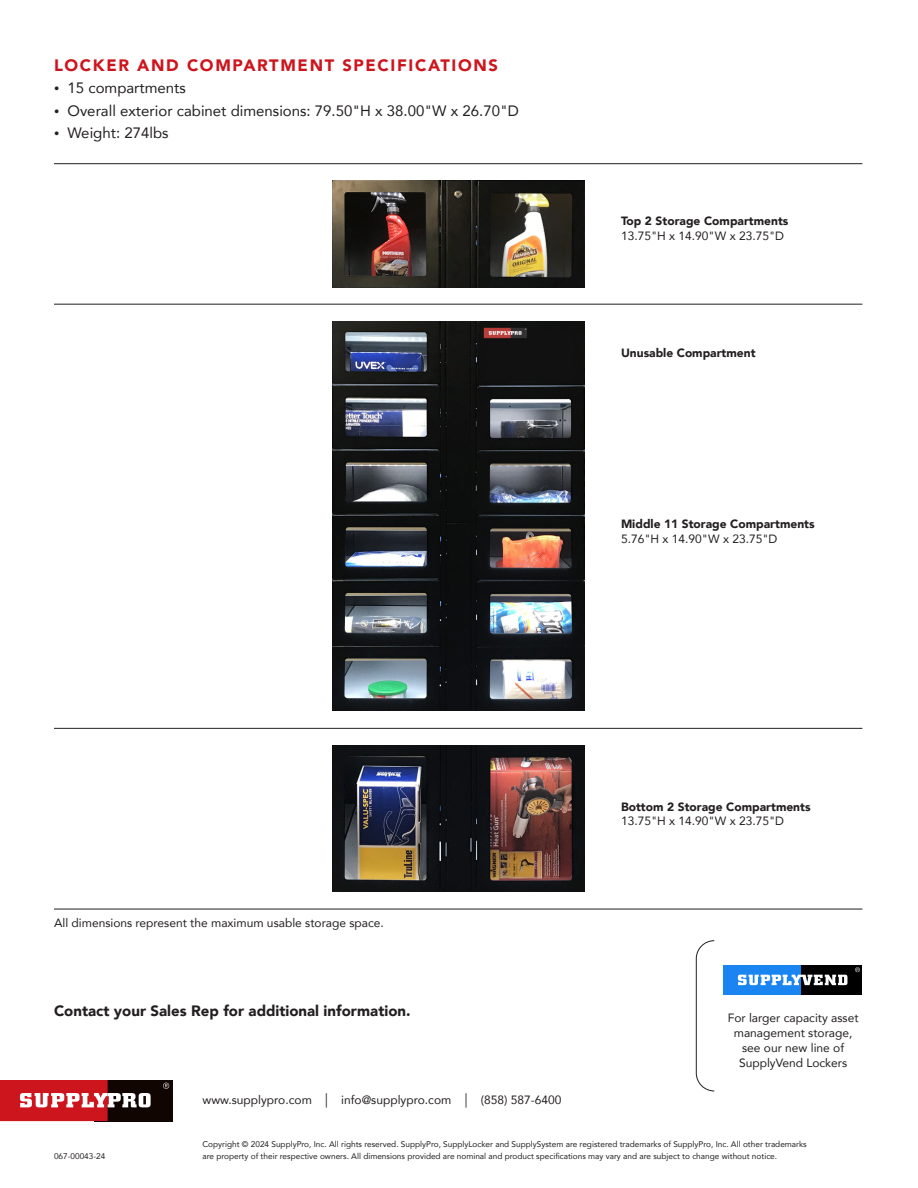
<style>
.page{position:relative;width:918px;height:1188px;background:#fff}
.page>*{position:absolute;margin:0;border:0;box-sizing:border-box;transform-origin:0 0}
.t1{font:900 16.5px "Avenir";letter-spacing:.1em;color:#cd151d}
.t2{font:15px "Avenir";color:#231f20}
.t3{font:900 15px "Avenir";color:#231f20}
.t4{font:12px/15px "Avenir";color:#231f20;text-align:center}
.t5{font:900 12px "Avenir";color:#231f20}
.t6{font:8.25px "Avenir";color:#231f20}
.s1{font-size:10.5px}
.s2{font-size:14.4px}
</style>
<div class="page">
<hr style="left:54px;top:163px;width:808px;height:1px;background:#231f20">
<hr style="left:54px;top:304px;width:808px;height:1px;background:#231f20">
<hr style="left:54px;top:728px;width:808px;height:1px;background:#231f20">
<hr style="left:54px;top:909px;width:808px;height:1px;background:#231f20">
<div style="left:108px;top:1080px;width:64px;height:41px;background:#110501"></div>
<svg style="left:0;top:1080px;width:151px;height:41px"></svg>
<svg style="left:163px;top:1083px;width:6px;height:6px"></svg>
<svg style="left:696px;top:940px;width:19px;height:152px"></svg>
<div style="left:801px;top:965px;width:61px;height:30px;background:#000"></div>
<div style="left:724px;top:965px;width:77px;height:30px;background:#1a85f0"></div>
<svg style="left:738px;top:975px;width:109px;height:10px"></svg>
<svg style="left:855px;top:967px;width:5px;height:5px"></svg>
<img style="left:332px;top:181px;width:252px;height:106px">
<img style="left:332px;top:745px;width:252px;height:147px">
<img style="left:332px;top:321px;width:252px;height:389px">
<p class="t1" style="left:54px;top:51px;width:446px">LOCKER AND COMPARTMENT SPECIFICATIONS</p>
<p class="t2" style="left:54px;top:76px;width:133px"><span class="s1">•</span> 15 compartments</p>
<p class="t2" style="left:54px;top:98px;width:466px"><span class="s1">•</span> Overall exterior cabinet dimensions: 79.50"H x 38.00"W x 26.70"D</p>
<p class="t2" style="left:54px;top:121px;width:116px"><span class="s1">•</span> Weight: 274lbs</p>
<p class="t5" style="left:621px;top:211px;width:169px">Top 2 Storage Compartments</p>
<p class="t4" style="left:621px;top:228px;width:165px">13.75"H x 14.90"W x 23.75"D</p>
<p class="t5" style="left:621px;top:342px;width:136px">Unusable Compartment</p>
<p class="t5" style="left:621px;top:514px;width:195px">Middle 11 Storage Compartments</p>
<p class="t4" style="left:621px;top:531px;width:158px">5.76"H x 14.90"W x 23.75"D</p>
<p class="t4" style="left:54px;top:915px;width:331px">All dimensions represent the maximum usable storage space.</p>
<p class="t3" style="left:54px;top:998px;width:358px">Contact your Sales Rep for additional information.</p>
<p class="t5" style="left:621px;top:796px;width:191px">Bottom 2 Storage Compartments</p>
<p class="t4" style="left:621px;top:813px;width:165px">13.75"H x 14.90"W x 23.75"D</p>
<p class="t4" style="left:728px;top:1010px;width:132px">For larger capacity asset management storage, see our new line of<br>SupplyVend Lockers</p>
<p class="t4" style="left:202px;top:1092px;width:360px">www.supplypro.com <span class="s2">|</span> info@supplypro.com <span class="s2">|</span> (858) 587-6400</p>
<p class="t6" style="left:202px;top:1138px;width:606px">Copyright © 2024 SupplyPro, Inc. All rights reserved. SupplyPro, SupplyLocker and SupplySystem are registered trademarks of SupplyPro, Inc. All other trademarks</p>
<p class="t6" style="left:54px;top:1150px;width:53px">067-00043-24</p>
<p class="t6" style="left:202px;top:1150px;width:576px">are property of their respective owners. All dimensions provided are nominal and product specifications may vary and are subject to change without notice.</p>
</div>
